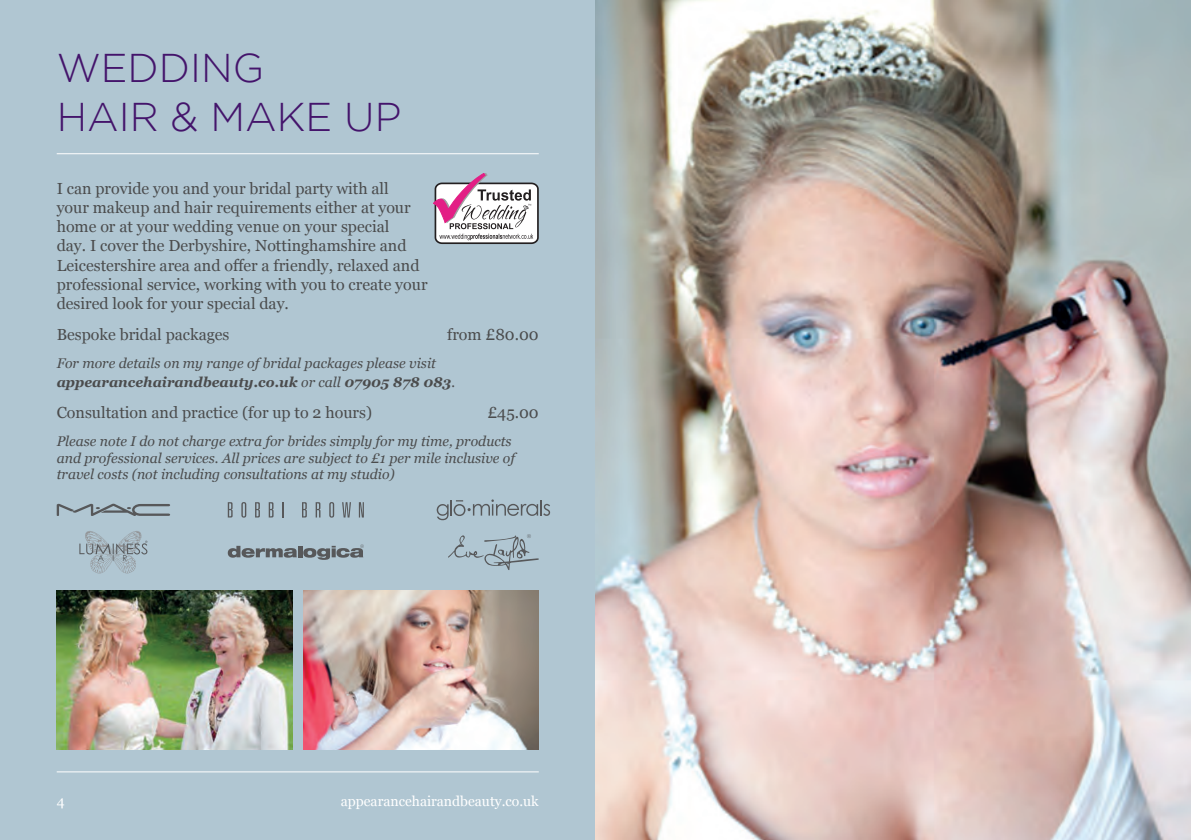
<style>
.page{position:relative;width:1191px;height:840px;background:#fff}
.page>*{position:absolute;margin:0;border:0;box-sizing:border-box;transform-origin:0 0}
.t1{font:300 40px/48px "Gotham";color:#44146b}
.t2{font:16px/19.2px "Georgia";color:#4b4c4d}
.t3{font:italic 14px/16.8px "Georgia";color:#4b4c4d}
.t4{font:14px "Georgia";color:#fff}
.s1{font-weight:700}
</style>
<div class="page">
<div style="left:0;top:0;width:595px;height:839px;background:#b0c6d2"></div>
<img style="left:595px;top:0;width:596px;height:839px">
<hr style="left:57px;top:153px;width:482px;height:1px;background:#fff">
<hr style="left:57px;top:771px;width:482px;height:1px;background:#fff">
<img style="left:57px;top:590px;width:235px;height:158px">
<img style="left:303px;top:590px;width:236px;height:158px">
<svg style="left:57px;top:503px;width:113px;height:12px"></svg>
<svg style="left:228px;top:545px;width:69px;height:12px"></svg>
<hr style="left:298px;top:545px;width:4px;height:12px;background:#57585a">
<svg style="left:303px;top:544px;width:61px;height:15px"></svg>
<svg style="left:448px;top:534px;width:91px;height:35px"></svg>
<svg style="left:228px;top:502px;width:5px;height:15px"></svg>
<svg style="left:241px;top:501px;width:5px;height:16px"></svg>
<svg style="left:255px;top:502px;width:5px;height:15px"></svg>
<svg style="left:269px;top:502px;width:4px;height:15px"></svg>
<svg style="left:282px;top:502px;width:2px;height:15px"></svg>
<svg style="left:302px;top:502px;width:5px;height:15px"></svg>
<svg style="left:316px;top:502px;width:4px;height:15px"></svg>
<svg style="left:329px;top:501px;width:5px;height:16px"></svg>
<svg style="left:342px;top:502px;width:9px;height:15px"></svg>
<svg style="left:359px;top:502px;width:5px;height:15px"></svg>
<svg style="left:437px;top:499px;width:113px;height:21px"></svg>
<svg style="left:79px;top:531px;width:68px;height:42px"></svg>
<svg style="left:433px;top:173px;width:106px;height:71px;background:#c8bdc6"></svg>
<p class="t1" style="left:57px;top:44px;width:346px">WEDDING<br>HAIR &amp; MAKE UP</p>
<p class="t2" style="left:57px;top:178px;width:372px">I can provide you and your bridal party with all<br>your makeup and hair requirements either at your home or at your wedding venue on your special<br>day. I cover the Derbyshire, Nottinghamshire and Leicestershire area and offer a friendly, relaxed and professional service, working with you to create your desired look for your special day.</p>
<p class="t2" style="left:57px;top:323px;width:174px">Bespoke bridal packages</p>
<p class="t2" style="left:447px;top:323px;width:93px">from £80.00</p>
<p class="t3" style="left:57px;top:352px;width:400px;line-height:19.2px">For more details on my range of bridal packages please visit <span class="s1">appearancehairandbeauty.co.uk</span> or call <span class="s1">07905 878 083</span>.</p>
<p class="t2" style="left:57px;top:401px;width:317px">Consultation and practice (for up to 2 hours)</p>
<p class="t2" style="left:487px;top:401px;width:53px">£45.00</p>
<p class="t3" style="left:57px;top:431px;width:460px">Please note I do not charge extra for brides simply for my time, products and professional services. All prices are subject to £1 per mile inclusive of travel costs (not including consultations at my studio)</p>
<p class="t4" style="left:57px;top:790px;width:9px">4</p>
<p class="t4" style="left:341px;top:790px;width:199px">appearancehairandbeauty.co.uk</p>
</div>
